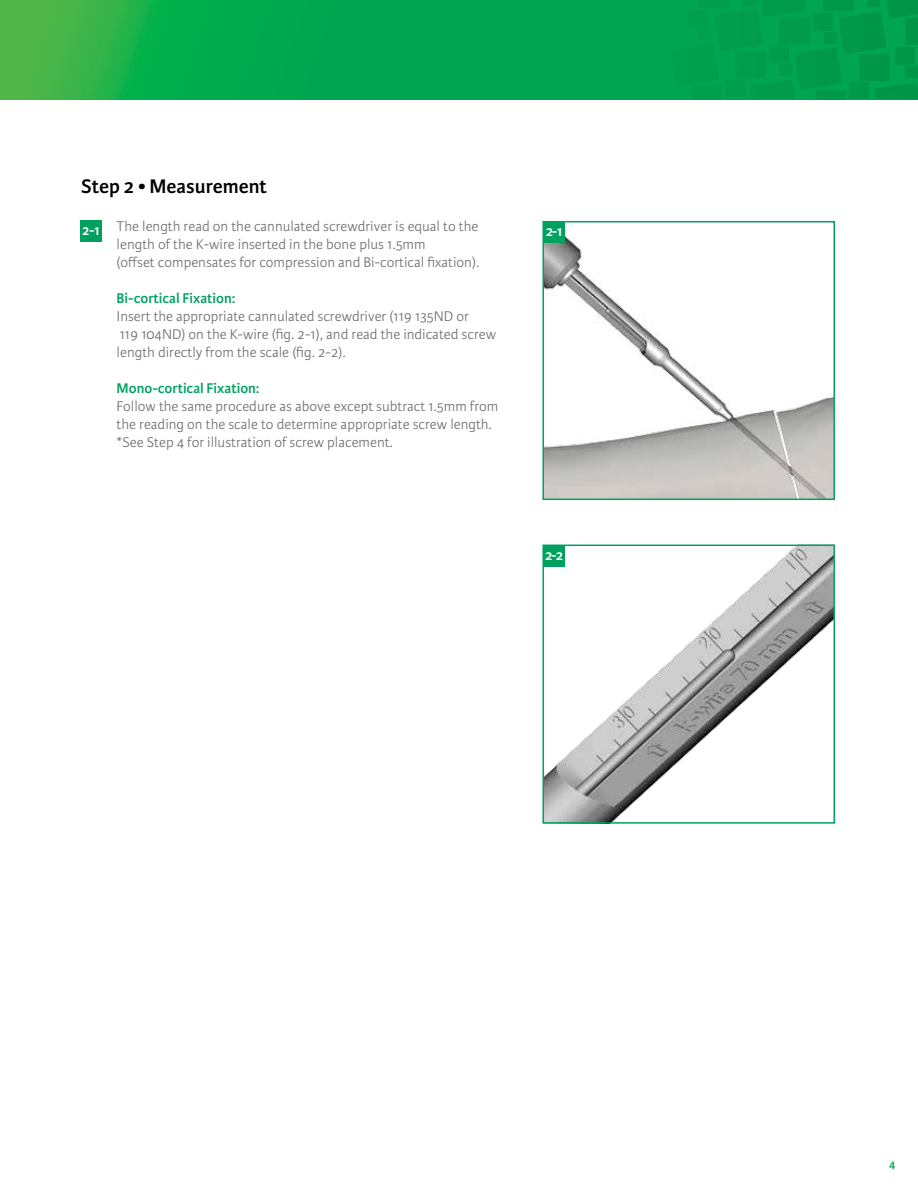
<style>
.page{position:relative;width:918px;height:1188px;background:#fff}
.page>*{position:absolute;margin:0;border:0;box-sizing:border-box;transform-origin:0 0}
.t1{font:600 21px "Karmina Sans";color:#000}
.t2{font:300 15px/18px "Karmina Sans";color:#6d6d71}
.t3{font:600 15px "Karmina Sans";color:#00a05f}
.t4{font:600 15px "Karmina Sans";color:#fff}
.t5{font:600 12px "Karmina Sans";color:#00a550}
</style>
<div class="page">
<img style="left:0;top:0;width:671px;height:99px">
<svg style="left:0;top:19px;width:1px;height:26px"></svg>
<svg style="left:0;top:66px;width:1px;height:33px"></svg>
<div style="left:671px;top:0;width:247px;height:100px;background:#009e4d"></div>
<img style="left:545px;top:228px;width:287px;height:269px">
<img style="left:543px;top:544px;width:291px;height:277px">
<div style="left:543px;top:221px;width:22px;height:22px;background:#00a05f"></div>
<div style="left:543px;top:545px;width:22px;height:22px;background:#00a05f"></div>
<div style="left:80px;top:220px;width:22px;height:22px;background:#00a05f"></div>
<div style="left:542px;top:221px;width:293px;height:279px;border:2px solid #00a05f"></div>
<div style="left:542px;top:545px;width:293px;height:279px;border:2px solid #00a05f"></div>
<h1 class="t1" style="left:81px;top:175px;width:188px">Step 2 • Measurement</h1>
<p class="t2" style="left:117px;top:217px;width:364px">The length read on the cannulated screwdriver is equal to the length of the K-wire inserted in the bone plus 1.5mm<br>(offset compensates for compression and Bi-cortical fixation).</p>
<p class="t3" style="left:117px;top:289px;width:120px">Bi-cortical Fixation:</p>
<p class="t2" style="left:117px;top:307px;width:381px">Insert the appropriate cannulated screwdriver (119 135ND or<br>119 104ND) on the K-wire (fig. 2-1), and read the indicated screw length directly from the scale (fig. 2-2).</p>
<p class="t3" style="left:117px;top:379px;width:144px">Mono-cortical Fixation:</p>
<p class="t2" style="left:117px;top:397px;width:383px">Follow the same procedure as above except subtract 1.5mm from the reading on the scale to determine appropriate screw length. *See Step 4 for illustration of screw placement.</p>
<p class="t4" style="left:82px;top:222px;width:19px">2 - 1</p>
<p class="t4" style="left:546px;top:223px;width:18px">2- 1</p>
<p class="t4" style="left:545px;top:546px;width:20px">2- 2</p>
<p class="t5" style="left:889px;top:1158px;width:8px">4</p>
</div>
